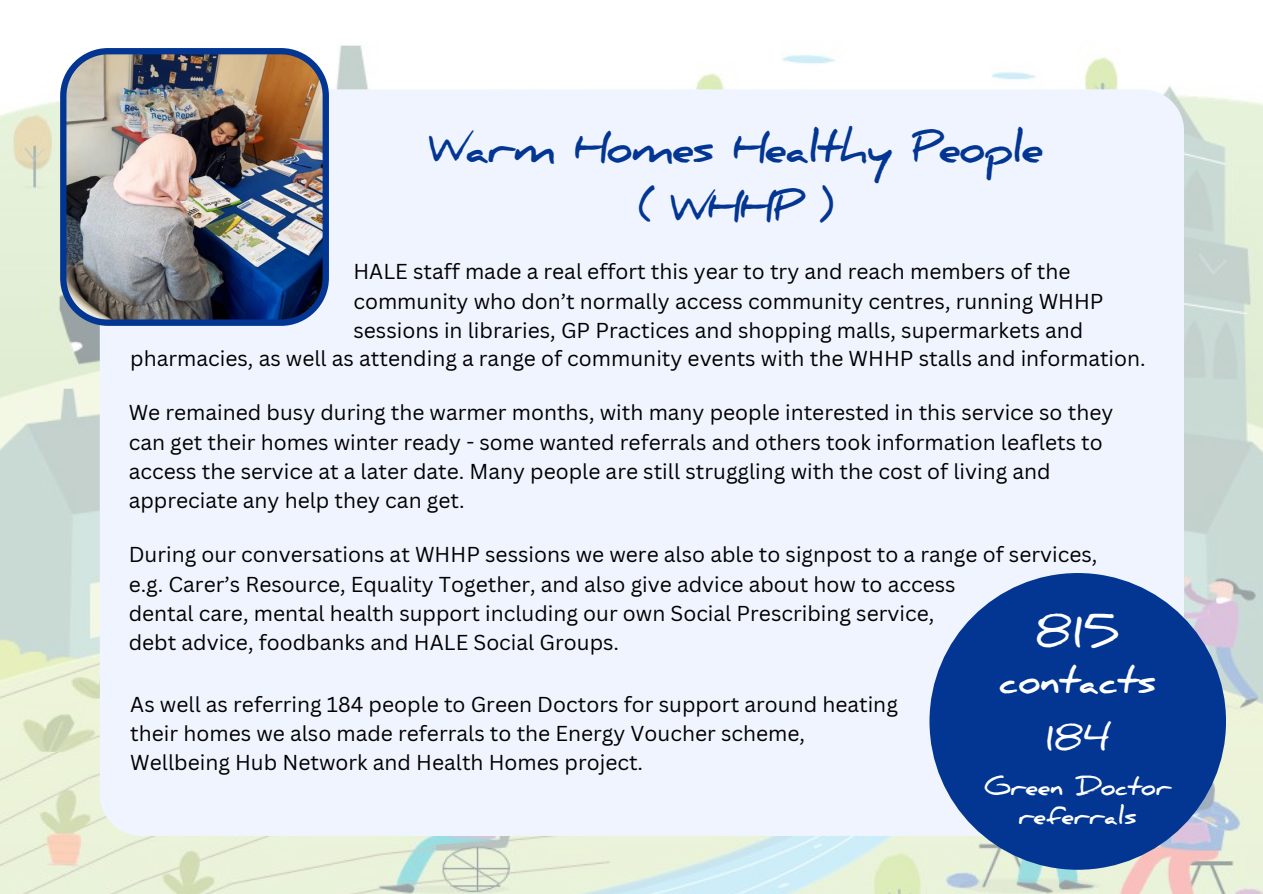
<style>
.page{position:relative;width:1263px;height:894px;background:#fff}
.page>*{position:absolute;margin:0;border:0;box-sizing:border-box;transform-origin:0 0}
.t1{font:700 45px "Daniel";color:#fff}
.t2{font:700 42px/58.5px "Daniel";letter-spacing:-.03em;color:#023692;text-align:center}
.t3{font:700 36px/58.5px "Daniel";color:#fff;text-align:center}
.t4{font:700 24px/28.2px "Daniel";color:#fff;text-align:center}
.t5{font:21px/29.2px "Canva Sans";color:#000}
</style>
<div class="page">
<img style="left:0;top:45px;width:1263px;height:848px">
<div style="left:100px;top:89px;width:1084px;height:746px;background:#eff4ff"></div>
<div style="left:929px;top:573px;width:297px;height:296px;background:#023692;border-radius:50%"></div>
<img style="left:60px;top:48px;width:269px;height:278px">
<h2 class="t2" style="left:428px;top:118px;width:617px">Warm Homes Healthy People ( WHHP )</h2>
<p class="t5" style="left:353px;top:256px;width:718px">HALE staff made a real effort this year to try and reach members of the</p>
<p class="t5" style="left:353px;top:286px;width:752px">community who don’t normally access community centres, running WHHP</p>
<p class="t5" style="left:353px;top:315px;width:731px">sessions in libraries, GP Practices and shopping malls, supermarkets and</p>
<p class="t5" style="left:130px;top:343px;width:1017px">pharmacies, as well as attending a range of community events with the WHHP stalls and information.</p>
<p class="t5" style="left:129px;top:397px;width:986px">We remained busy during the warmer months, with many people interested in this service so they can get their homes winter ready - some wanted referrals and others took information leaflets to access the service at a later date. Many people are still struggling with the cost of living and appreciate any help they can get.</p>
<p class="t5" style="left:129px;top:539px;width:970px">During our conversations at WHHP sessions we were also able to signpost to a range of services, e.g. Carer’s Resource, Equality Together, and also give advice about how to access<br>dental care, mental health support including our own Social Prescribing service,<br>debt advice, foodbanks and HALE Social Groups.</p>
<h1 class="t1" style="left:1036px;top:605px;width:85px">815</h1>
<h3 class="t3" style="left:999px;top:650px;width:159px">contacts<br>184</h3>
<p class="t4" style="left:984px;top:772px;width:188px">Green Doctor referrals</p>
<p class="t5" style="left:130px;top:688px;width:769px">As well as referring 184 people to Green Doctors for support around heating their homes we also made referrals to the Energy Voucher scheme,<br>Wellbeing Hub Network and Health Homes project.</p>
</div>
